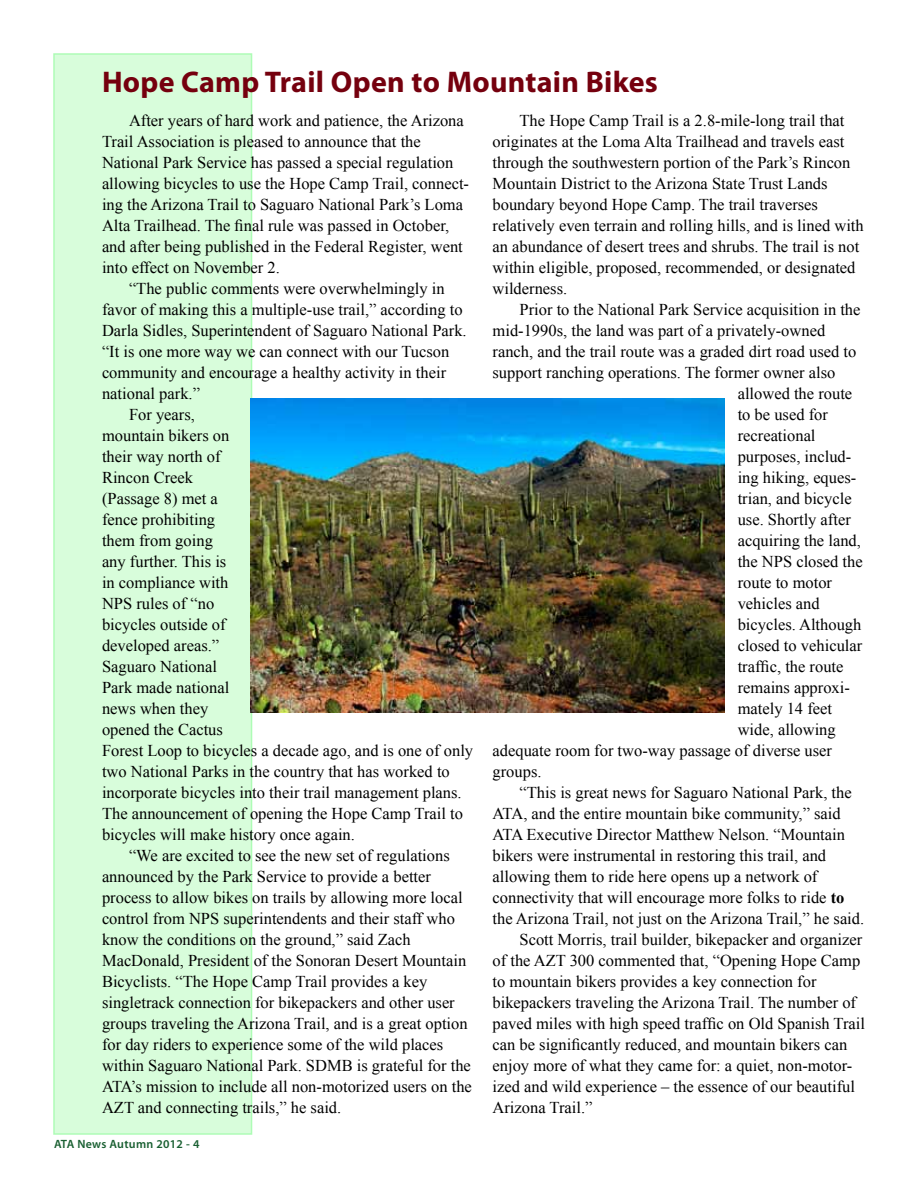
<style>
.page{position:relative;width:918px;height:1188px;background:#fff}
.page>*{position:absolute;margin:0;border:0;box-sizing:border-box;transform-origin:0 0}
.t1{font:700 30px "Myriad Pro";letter-spacing:.01em;color:#75000e}
.t2{font:16.5px/21px "Times New Roman";color:#000}
.t3{font:600 12px "Myriad Pro";letter-spacing:.025em;color:#195f31}
.s1{font-weight:700}
</style>
<div class="page">
<div style="left:53px;top:53px;width:199px;height:1082px;background:#d8fddb;border:2px solid #aefcb6"></div>
<img style="left:251px;top:398px;width:473px;height:315px">
<h1 class="t1" style="left:102px;top:63px;width:557px">Hope Camp Trail Open to Mountain Bikes</h1>
<p class="t2" style="left:102px;top:110px;width:369px;text-indent:27px">After years of hard work and patience, the Arizona Trail Association is pleased to announce that the National Park Service has passed a special regulation allowing bicycles to use the Hope Camp Trail, connect&shy;ing the Arizona Trail to Saguaro National Park’s Loma Alta Trailhead. The final rule was passed in October, and after being published in the Federal Register, went into effect on November 2.</p>
<p class="t2" style="left:129px;top:278px;width:317px">“The public comments were overwhelmingly in</p>
<p class="t2" style="left:102px;top:299px;width:362px">favor of making this a multiple-use trail,” according to</p>
<p class="t2" style="left:102px;top:320px;width:366px">Darla Sidles, Superintendent of Saguaro National Park.</p>
<p class="t2" style="left:102px;top:341px;width:349px">“It is one more way we can connect with our Tucson</p>
<p class="t2" style="left:102px;top:362px;width:346px">community and encourage a healthy activity in their</p>
<p class="t2" style="left:102px;top:383px;width:100px">national park.”</p>
<p class="t2" style="left:129px;top:404px;width:67px">For years,</p>
<p class="t2" style="left:102px;top:425px;width:129px">mountain bikers on</p>
<p class="t2" style="left:102px;top:446px;width:120px">their way north of</p>
<p class="t2" style="left:102px;top:467px;width:93px">Rincon Creek</p>
<p class="t2" style="left:102px;top:488px;width:117px">(Passage 8) met a</p>
<p class="t2" style="left:102px;top:509px;width:115px">fence prohibiting</p>
<p class="t2" style="left:102px;top:530px;width:112px">them from going</p>
<p class="t2" style="left:102px;top:551px;width:126px">any further. This is</p>
<p class="t2" style="left:102px;top:572px;width:128px">in compliance with</p>
<p class="t2" style="left:102px;top:593px;width:114px">NPS rules of “no</p>
<p class="t2" style="left:102px;top:614px;width:125px">bicycles outside of</p>
<p class="t2" style="left:102px;top:635px;width:119px">developed areas.”</p>
<p class="t2" style="left:102px;top:656px;width:117px">Saguaro National</p>
<p class="t2" style="left:102px;top:677px;width:129px">Park made national</p>
<p class="t2" style="left:102px;top:698px;width:108px">news when they</p>
<p class="t2" style="left:102px;top:719px;width:122px">opened the Cactus</p>
<p class="t2" style="left:102px;top:740px;width:373px">Forest Loop to bicycles a decade ago, and is one of only</p>
<p class="t2" style="left:102px;top:761px;width:349px">two National Parks in the country that has worked to</p>
<p class="t2" style="left:102px;top:782px;width:361px">incorporate bicycles into their trail management plans.</p>
<p class="t2" style="left:102px;top:803px;width:363px">The announcement of opening the Hope Camp Trail to</p>
<p class="t2" style="left:102px;top:824px;width:254px">bicycles will make history once again.</p>
<p class="t2" style="left:129px;top:845px;width:322px">“We are excited to see the new set of regulations</p>
<p class="t2" style="left:102px;top:866px;width:331px">announced by the Park Service to provide a better</p>
<p class="t2" style="left:102px;top:887px;width:362px">process to allow bikes on trails by allowing more local</p>
<p class="t2" style="left:102px;top:908px;width:355px">control from NPS superintendents and their staff who</p>
<p class="t2" style="left:102px;top:929px;width:310px">know the conditions on the ground,” said Zach</p>
<p class="t2" style="left:102px;top:950px;width:366px">MacDonald, President of the Sonoran Desert Mountain</p>
<p class="t2" style="left:102px;top:971px;width:327px">Bicyclists. “The Hope Camp Trail provides a key</p>
<p class="t2" style="left:102px;top:992px;width:354px">singletrack connection for bikepackers and other user</p>
<p class="t2" style="left:102px;top:1013px;width:367px">groups traveling the Arizona Trail, and is a great option</p>
<p class="t2" style="left:102px;top:1034px;width:343px">for day riders to experience some of the wild places</p>
<p class="t2" style="left:102px;top:1055px;width:370px">within Saguaro National Park. SDMB is grateful for the</p>
<p class="t2" style="left:102px;top:1076px;width:371px">ATA’s mission to include all non-motorized users on the</p>
<p class="t2" style="left:102px;top:1097px;width:241px">AZT and connecting trails,” he said.</p>
<p class="t3" style="left:54px;top:1136px;width:147px">ATA News Autumn 2012 - 4</p>
<p class="t2" style="left:493px;top:110px;width:373px;text-indent:27px">The Hope Camp Trail is a 2.8-mile-long trail that originates at the Loma Alta Trailhead and travels east through the southwestern portion of the Park’s Rincon Mountain District to the Arizona State Trust Lands boundary beyond Hope Camp. The trail traverses relatively even terrain and rolling hills, and is lined with an abundance of desert trees and shrubs. The trail is not within eligible, proposed, recommended, or designated wilderness.</p>
<p class="t2" style="left:520px;top:299px;width:342px">Prior to the National Park Service acquisition in the</p>
<p class="t2" style="left:493px;top:320px;width:334px">mid-1990s, the land was part of a privately-owned</p>
<p class="t2" style="left:493px;top:341px;width:365px">ranch, and the trail route was a graded dirt road used to</p>
<p class="t2" style="left:493px;top:362px;width:344px">support ranching operations. The former owner also</p>
<p class="t2" style="left:738px;top:383px;width:116px">allowed the route</p>
<p class="t2" style="left:738px;top:404px;width:92px">to be used for</p>
<p class="t2" style="left:738px;top:425px;width:79px">recreational</p>
<p class="t2" style="left:738px;top:446px;width:115px">purposes, includ-</p>
<p class="t2" style="left:738px;top:467px;width:120px">ing hiking, eques-</p>
<p class="t2" style="left:738px;top:488px;width:116px">trian, and bicycle</p>
<p class="t2" style="left:738px;top:509px;width:115px">use. Shortly after</p>
<p class="t2" style="left:738px;top:530px;width:125px">acquiring the land,</p>
<p class="t2" style="left:738px;top:551px;width:127px">the NPS closed the</p>
<p class="t2" style="left:738px;top:572px;width:96px">route to motor</p>
<p class="t2" style="left:738px;top:593px;width:84px">vehicles and</p>
<p class="t2" style="left:738px;top:614px;width:125px">bicycles. Although</p>
<p class="t2" style="left:738px;top:635px;width:126px">closed to vehicular</p>
<p class="t2" style="left:738px;top:656px;width:107px">traffic, the route</p>
<p class="t2" style="left:738px;top:677px;width:114px">remains approxi-</p>
<p class="t2" style="left:738px;top:698px;width:96px">mately 14 feet</p>
<p class="t2" style="left:738px;top:719px;width:100px">wide, allowing</p>
<p class="t2" style="left:493px;top:740px;width:341px">adequate room for two-way passage of diverse user</p>
<p class="t2" style="left:493px;top:761px;width:51px">groups.</p>
<p class="t2" style="left:520px;top:782px;width:334px">“This is great news for Saguaro National Park, the</p>
<p class="t2" style="left:493px;top:803px;width:350px">ATA, and the entire mountain bike community,” said</p>
<p class="t2" style="left:493px;top:824px;width:354px">ATA Executive Director Matthew Nelson. “Mountain</p>
<p class="t2" style="left:493px;top:845px;width:335px">bikers were instrumental in restoring this trail, and</p>
<p class="t2" style="left:493px;top:866px;width:326px">allowing them to ride here opens up a network of</p>
<p class="t2" style="left:493px;top:887px;width:353px">connectivity that will encourage more folks to ride <span class="s1">to</span></p>
<p class="t2" style="left:493px;top:908px;width:373px">the Arizona Trail, not just on the Arizona Trail,” he said.</p>
<p class="t2" style="left:520px;top:929px;width:344px">Scott Morris, trail builder, bikepacker and organizer</p>
<p class="t2" style="left:493px;top:950px;width:369px">of the AZT 300 commented that, “Opening Hope Camp</p>
<p class="t2" style="left:493px;top:971px;width:325px">to mountain bikers provides a key connection for</p>
<p class="t2" style="left:493px;top:992px;width:365px">bikepackers traveling the Arizona Trail. The number of</p>
<p class="t2" style="left:493px;top:1013px;width:374px">paved miles with high speed traffic on Old Spanish Trail</p>
<p class="t2" style="left:493px;top:1034px;width:356px">can be significantly reduced, and mountain bikers can</p>
<p class="t2" style="left:493px;top:1055px;width:361px">enjoy more of what they came for: a quiet, non-motor-</p>
<p class="t2" style="left:493px;top:1076px;width:364px">ized and wild experience – the essence of our beautiful</p>
<p class="t2" style="left:493px;top:1097px;width:101px">Arizona Trail.”</p>
</div>
